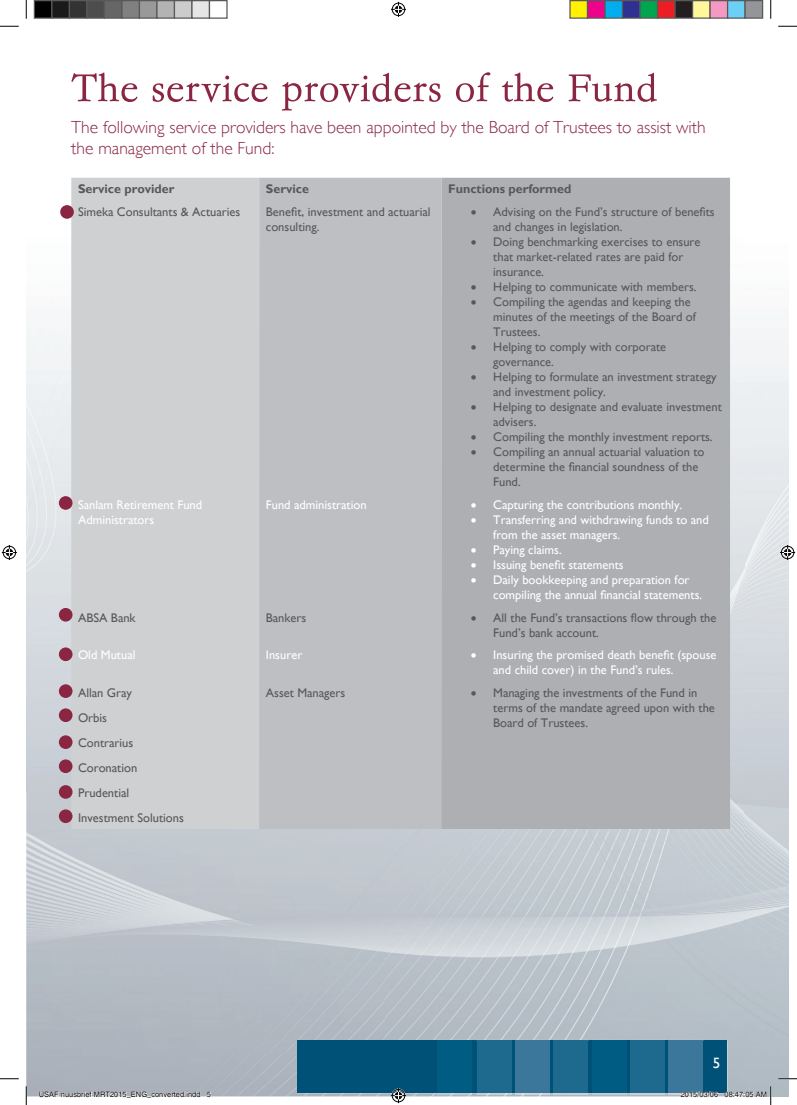
<style>
.page{position:relative;width:797px;height:1105px;background:#fff}
.page>*{position:absolute;margin:0;border:0;box-sizing:border-box;transform-origin:0 0}
.t1{font:300 17.5px/21px "Gill Sans";color:#8b2642}
.t2{font:15px "Gill Sans";color:#fff}
.t3{font:12.5px/15px "Gill Sans";color:#57585a}
.t4{font:12.5px/15px "Gill Sans";color:#fff}
.t5{font:700 12.5px "Gill Sans";color:#57585a}
.t6{font:7.5px "Helvetica";color:#000}
.s1{color:#231f20}
</style>
<div class="page">
<img style="left:26px;top:9px;width:762px;height:1087px">
<div style="left:297px;top:1041px;width:430px;height:52px;background:#005178"></div>
<img style="left:437px;top:1040px;width:35px;height:55px">
<div style="left:437px;top:1041px;width:35px;height:52px;background:#005c82"></div>
<img style="left:477px;top:1040px;width:34px;height:55px">
<div style="left:477px;top:1041px;width:34px;height:52px;background:#1e6a8f"></div>
<img style="left:515px;top:1040px;width:35px;height:55px">
<div style="left:515px;top:1041px;width:35px;height:52px;background:#3a779a"></div>
<img style="left:553px;top:1040px;width:35px;height:55px">
<div style="left:553px;top:1041px;width:35px;height:52px;background:#1e6a8f"></div>
<img style="left:592px;top:1040px;width:34px;height:55px">
<div style="left:592px;top:1041px;width:34px;height:52px;background:#005c82"></div>
<img style="left:630px;top:1040px;width:35px;height:55px">
<div style="left:630px;top:1041px;width:35px;height:52px;background:#1e6a8f"></div>
<img style="left:668px;top:1040px;width:35px;height:55px">
<div style="left:668px;top:1041px;width:35px;height:52px;background:#3a779a"></div>
<svg style="left:71px;top:72px;width:586px;height:39px"></svg>
<div style="left:71px;top:178px;width:188px;height:651px;background:#cfd0d2"></div>
<div style="left:259px;top:178px;width:182px;height:651px;background:#bebfc2"></div>
<div style="left:441px;top:178px;width:289px;height:651px;background:#aeafb3"></div>
<div style="left:60px;top:205px;width:14px;height:14px;background:#8b2642;border-radius:50%"></div>
<div style="left:59px;top:496px;width:13px;height:14px;background:#8b2642;border-radius:50%"></div>
<div style="left:59px;top:608px;width:13px;height:14px;background:#8b2642;border-radius:50%"></div>
<div style="left:59px;top:647px;width:13px;height:14px;background:#8b2642;border-radius:50%"></div>
<div style="left:59px;top:684px;width:13px;height:14px;background:#8b2642;border-radius:50%"></div>
<div style="left:59px;top:708px;width:13px;height:14px;background:#8b2642;border-radius:50%"></div>
<div style="left:59px;top:735px;width:13px;height:14px;background:#8b2642;border-radius:50%"></div>
<div style="left:59px;top:759px;width:13px;height:14px;background:#8b2642;border-radius:50%"></div>
<div style="left:59px;top:785px;width:13px;height:14px;background:#8b2642;border-radius:50%"></div>
<div style="left:59px;top:809px;width:13px;height:14px;background:#8b2642;border-radius:50%"></div>
<svg style="left:0;top:25px;width:19px;height:2px"></svg>
<svg style="left:778px;top:25px;width:19px;height:2px"></svg>
<svg style="left:0;top:1078px;width:19px;height:1px"></svg>
<svg style="left:778px;top:1078px;width:19px;height:1px"></svg>
<svg style="left:25px;top:0;width:2px;height:19px"></svg>
<svg style="left:25px;top:1086px;width:2px;height:19px"></svg>
<svg style="left:770px;top:0;width:1px;height:19px"></svg>
<svg style="left:391px;top:2px;width:15px;height:15px"></svg>
<svg style="left:391px;top:1088px;width:15px;height:15px"></svg>
<svg style="left:2px;top:545px;width:15px;height:15px"></svg>
<svg style="left:780px;top:545px;width:15px;height:15px"></svg>
<div style="left:34px;top:1px;width:18px;height:17px;background:#000"></div>
<div style="left:34px;top:0;width:18px;height:19px;border:1px solid #595959"></div>
<div style="left:52px;top:1px;width:17px;height:17px;background:#1a1a1a"></div>
<div style="left:51px;top:0;width:19px;height:19px;border:1px solid #595959"></div>
<div style="left:69px;top:1px;width:18px;height:17px;background:#333"></div>
<div style="left:69px;top:0;width:19px;height:19px;border:1px solid #595959"></div>
<div style="left:87px;top:1px;width:17px;height:17px;background:#4d4d4d"></div>
<div style="left:86px;top:0;width:19px;height:19px;border:1px solid #595959"></div>
<div style="left:104px;top:1px;width:18px;height:17px;background:#666"></div>
<div style="left:104px;top:0;width:18px;height:19px;border:1px solid #595959"></div>
<div style="left:122px;top:1px;width:17px;height:17px;background:#808080"></div>
<div style="left:121px;top:0;width:19px;height:19px;border:1px solid #595959"></div>
<div style="left:139px;top:1px;width:18px;height:17px;background:#999"></div>
<div style="left:139px;top:0;width:19px;height:19px;border:1px solid #595959"></div>
<div style="left:157px;top:1px;width:17px;height:17px;background:#b3b3b3"></div>
<div style="left:156px;top:0;width:19px;height:19px;border:1px solid #595959"></div>
<div style="left:174px;top:1px;width:18px;height:17px;background:#ccc"></div>
<div style="left:174px;top:0;width:18px;height:19px;border:1px solid #595959"></div>
<div style="left:192px;top:1px;width:17px;height:17px;background:#e6e6e6"></div>
<div style="left:191px;top:0;width:19px;height:19px;border:1px solid #595959"></div>
<div style="left:209px;top:1px;width:18px;height:17px;background:#fff"></div>
<div style="left:209px;top:0;width:19px;height:19px;border:1px solid #595959"></div>
<div style="left:570px;top:1px;width:17px;height:17px;background:#fff101"></div>
<div style="left:569px;top:0;width:19px;height:19px;border:1px solid #595959"></div>
<div style="left:587px;top:1px;width:18px;height:17px;background:#ed028c"></div>
<div style="left:587px;top:0;width:18px;height:19px;border:1px solid #595959"></div>
<div style="left:605px;top:1px;width:17px;height:17px;background:#00aeef"></div>
<div style="left:604px;top:0;width:19px;height:19px;border:1px solid #595959"></div>
<div style="left:622px;top:1px;width:18px;height:17px;background:#2e3092"></div>
<div style="left:622px;top:0;width:18px;height:19px;border:1px solid #595959"></div>
<div style="left:640px;top:1px;width:17px;height:17px;background:#00a54f"></div>
<div style="left:639px;top:0;width:19px;height:19px;border:1px solid #595959"></div>
<div style="left:657px;top:1px;width:18px;height:17px;background:#ee1d23"></div>
<div style="left:657px;top:0;width:18px;height:19px;border:1px solid #595959"></div>
<div style="left:675px;top:1px;width:17px;height:17px;background:#231f20"></div>
<div style="left:674px;top:0;width:19px;height:19px;border:1px solid #595959"></div>
<div style="left:692px;top:1px;width:18px;height:17px;background:#fff79a"></div>
<div style="left:692px;top:0;width:18px;height:19px;border:1px solid #595959"></div>
<div style="left:710px;top:1px;width:17px;height:17px;background:#f499c2"></div>
<div style="left:709px;top:0;width:19px;height:19px;border:1px solid #595959"></div>
<div style="left:727px;top:1px;width:18px;height:17px;background:#6bcff6"></div>
<div style="left:727px;top:0;width:18px;height:19px;border:1px solid #595959"></div>
<div style="left:745px;top:1px;width:17px;height:17px;background:#939598"></div>
<div style="left:744px;top:0;width:19px;height:19px;border:1px solid #595959"></div>
<svg style="left:39px;top:1090px;width:162px;height:7px"></svg>
<svg style="left:207px;top:1092px;width:4px;height:5px"></svg>
<svg style="left:680px;top:1091px;width:38px;height:6px"></svg>
<svg style="left:724px;top:1086px;width:47px;height:19px"></svg>
<h1 class="t1" style="left:71px;top:117px;width:636px">The following service providers have been appointed by the Board of Trustees to assist with the management of the Fund:</h1>
<p class="t5" style="left:78px;top:182px;width:98px">Service provider</p>
<p class="t5" style="left:266px;top:182px;width:44px">Service</p>
<p class="t5" style="left:448px;top:182px;width:125px">Functions performed</p>
<p class="t3" style="left:78px;top:204px;width:164px">Simeka Consultants &amp; Actuaries</p>
<p class="t3" style="left:266px;top:204px;width:166px">Benefit, investment and actuarial consulting.</p>
<p class="t3" style="left:493px;top:204px;width:223px;text-indent:-22px">• Advising on the Fund’s structure of benefits and changes in legislation.</p>
<p class="t3" style="left:493px;top:234px;width:209px;text-indent:-22px">• Doing benchmarking exercises to ensure that market-related rates are paid for insurance.</p>
<p class="t3" style="left:470px;top:279px;width:227px">• Helping to communicate with members.</p>
<p class="t3" style="left:493px;top:294px;width:204px;text-indent:-22px">• Compiling the agendas and keeping the minutes of the meetings of the Board of<br>Trustees.</p>
<p class="t3" style="left:493px;top:339px;width:174px;text-indent:-22px">• Helping to comply with corporate governance.</p>
<p class="t3" style="left:493px;top:369px;width:225px;text-indent:-22px">• Helping to formulate an investment strategy and investment policy.</p>
<p class="t3" style="left:493px;top:399px;width:230px;text-indent:-22px">• Helping to designate and evaluate investment advisers.</p>
<p class="t3" style="left:470px;top:429px;width:243px">• Compiling the monthly investment reports.</p>
<p class="t3" style="left:493px;top:444px;width:213px;text-indent:-22px">• Compiling an annual actuarial valuation to determine the financial soundness of the<br>Fund.</p>
<p class="t4" style="left:78px;top:497px;width:126px">Sanlam Retirement Fund<br>Administrators</p>
<p class="t4" style="left:266px;top:497px;width:102px">Fund administration</p>
<p class="t4" style="left:470px;top:497px;width:213px">• Capturing the contributions monthly.</p>
<p class="t4" style="left:493px;top:512px;width:217px;text-indent:-22px">• Transferring and withdrawing funds to and from the asset managers.</p>
<p class="t4" style="left:470px;top:542px;width:92px">• Paying claims.</p>
<p class="t4" style="left:470px;top:557px;width:154px">• Issuing benefit statements</p>
<p class="t4" style="left:493px;top:572px;width:210px;text-indent:-22px">• Daily bookkeeping and preparation for compiling the annual financial statements.</p>
<p class="t3" style="left:78px;top:610px;width:59px">ABSA Bank</p>
<p class="t3" style="left:266px;top:610px;width:42px">Bankers</p>
<p class="t3" style="left:493px;top:610px;width:225px;text-indent:-22px">• All the Fund’s transactions flow through the<br>Fund’s bank account.</p>
<p class="t4" style="left:78px;top:647px;width:59px">Old Mutual</p>
<p class="t4" style="left:266px;top:647px;width:38px">Insurer</p>
<p class="t4" style="left:493px;top:647px;width:225px;text-indent:-22px">• Insuring the promised death benefit (spouse and child cover) in the Fund’s rules.</p>
<p class="t3" style="left:78px;top:680px;width:107px;line-height:25px">Allan Gray<br>Orbis<br>Contrarius<br>Coronation<br>Prudential<br>Investment Solutions</p>
<p class="t3" style="left:266px;top:685px;width:81px">Asset Managers</p>
<p class="t3" style="left:493px;top:685px;width:223px;text-indent:-22px">• Managing the investments of the Fund in terms of the mandate agreed upon with the<br>Board of Trustees.</p>
<p class="t2" style="left:712px;top:1054px;width:15px">5<span class="s1">5</span></p>
<p class="t6" style="left:39px;top:1090px;width:174px">USAF nuusbrief MRT2015_ENG_converted.indd 5</p>
<p class="t6" style="left:680px;top:1090px;width:88px">2015/03/06 08:47:05 AM</p>
</div>
